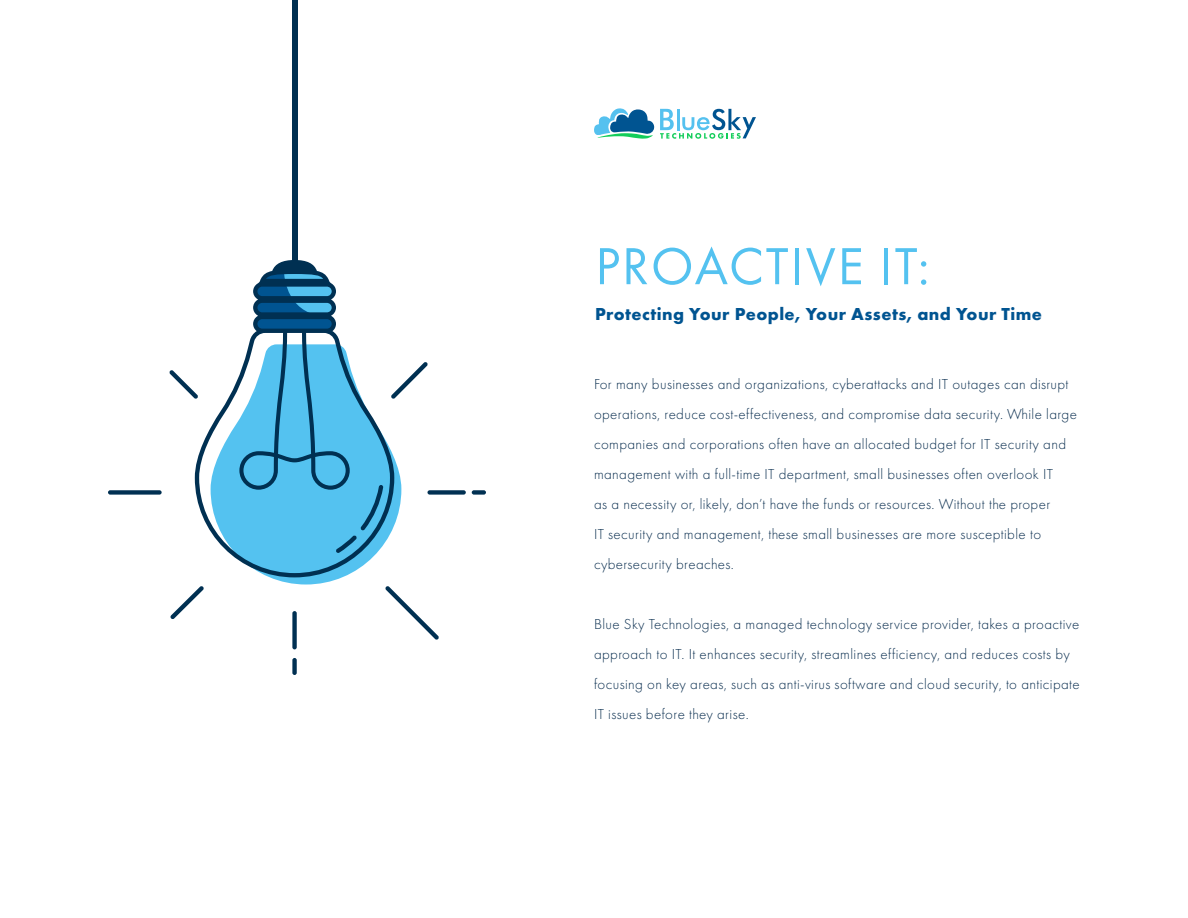
<style>
.page{position:relative;width:1188px;height:918px;background:#fff}
.page>*{position:absolute;margin:0;border:0;box-sizing:border-box;transform-origin:0 0}
.t1{font:54px "Futura PT";letter-spacing:.035em;color:#54c2f0}
.t2{font:700 18px "Futura PT";letter-spacing:.025em;color:#005491}
.t3{font:300 15px/30px "Futura PT";letter-spacing:.025em;color:#0b2f50}
</style>
<div class="page">
<svg style="left:269px;top:458px;width:132px;height:127px"></svg>
<div style="left:292px;top:611px;width:5px;height:38px;background:#003052;border-radius:2px"></div>
<div style="left:292px;top:658px;width:5px;height:17px;background:#003052;border-radius:2px"></div>
<svg style="left:394px;top:362px;width:34px;height:37px"></svg>
<svg style="left:169px;top:370px;width:26px;height:29px"></svg>
<svg style="left:385px;top:586px;width:54px;height:54px"></svg>
<div style="left:108px;top:490px;width:54px;height:5px;background:#003052;border-radius:2px"></div>
<svg style="left:171px;top:586px;width:33px;height:33px"></svg>
<div style="left:427px;top:490px;width:39px;height:5px;background:#003052;border-radius:2px"></div>
<div style="left:472px;top:490px;width:14px;height:5px;background:#003052;border-radius:2px"></div>
<svg style="left:195px;top:260px;width:199px;height:317px"></svg>
<svg style="left:336px;top:485px;width:47px;height:68px;background:#47aad6"></svg>
<div style="left:292px;top:0;width:5px;height:262px;background:#003052"></div>
<svg style="left:660px;top:109px;width:96px;height:30px"></svg>
<svg style="left:594px;top:108px;width:60px;height:31px"></svg>
<p class="t1" style="left:595px;top:234px;width:336px">PROACTIVE IT:</p>
<p class="t2" style="left:595px;top:303px;width:449px">Protecting Your People, Your Assets, and Your Time</p>
<p class="t3" style="left:594px;top:370px;width:485px">For many businesses and organizations, cyberattacks and IT outages can disrupt operations, reduce cost-effectiveness, and compromise data security. While large companies and corporations often have an allocated budget for IT security and management with a full-time IT department, small businesses often overlook IT<br>as a necessity or, likely, don’t have the funds or resources. Without the proper<br>IT security and management, these small businesses are more susceptible to cybersecurity breaches.</p>
<p class="t3" style="left:594px;top:610px;width:487px">Blue Sky Technologies, a managed technology service provider, takes a proactive approach to IT. It enhances security, streamlines efficiency, and reduces costs by focusing on key areas, such as anti-virus software and cloud security, to anticipate IT issues before they arise.</p>
</div>
